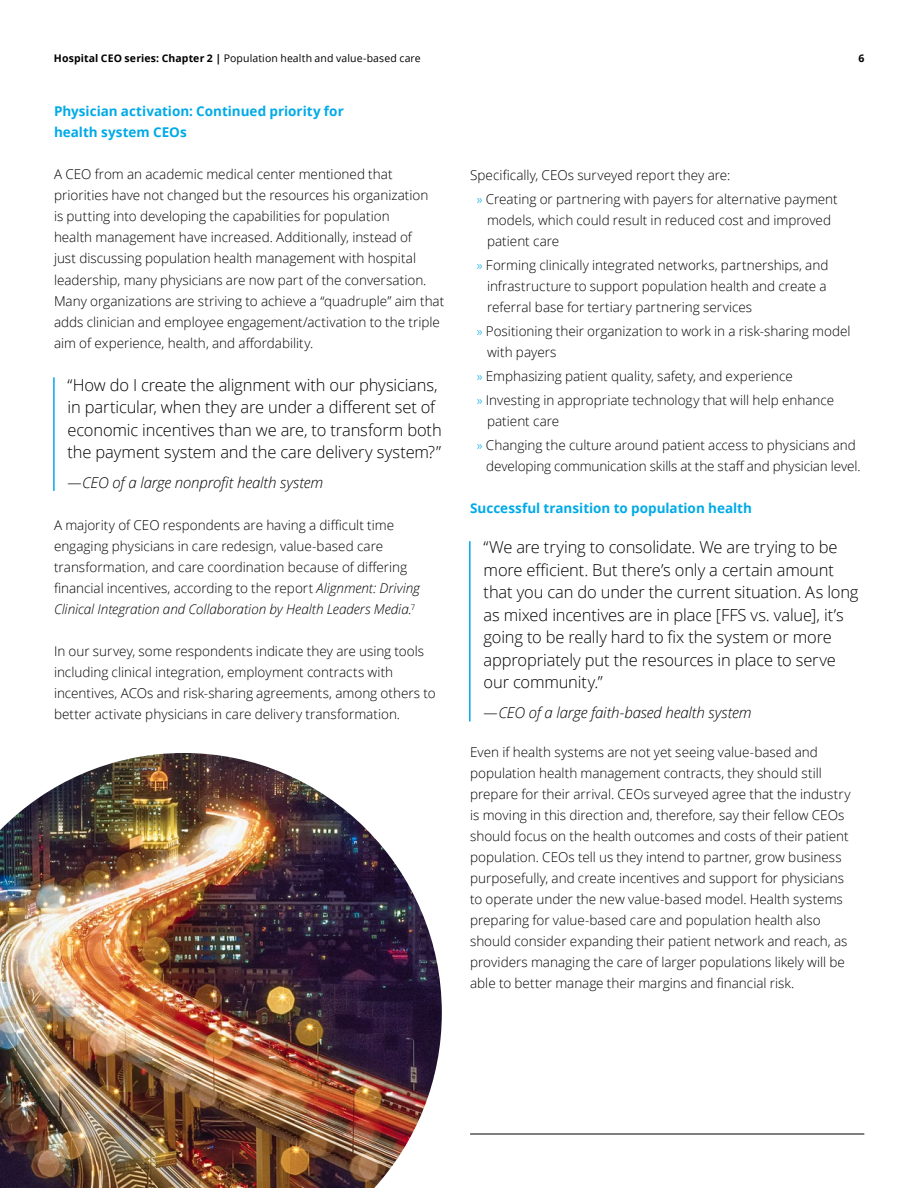
<style>
.page{position:relative;width:918px;height:1188px;background:#fff}
.page>*{position:absolute;margin:0;border:0;box-sizing:border-box;transform-origin:0 0}
.t1{font:300 16.5px/22.5px "Open Sans";letter-spacing:-.01em;color:#000}
.t2{font:italic 300 15px "Open Sans";letter-spacing:-.01em;color:#000}
.t3{font:300 13.5px/21px "Open Sans";color:#000}
.t4{font:700 13.5px/21px "Open Sans";color:#00aae7}
.t5{font:10.5px "Open Sans";letter-spacing:.01em;color:#000}
.t6{font:700 10.5px "Open Sans";color:#000}
.s1{font-weight:700}
.s2{font-style:italic}
.s3{color:#00aae7}
</style>
<div class="page">
<hr style="left:53px;top:377px;width:2px;height:114px;background:#00aae7">
<hr style="left:469px;top:541px;width:2px;height:180px;background:#00aae7">
<img style="left:0;top:753px;width:442px;height:435px">
<hr style="left:470px;top:1134px;width:394px;height:1px;background:#000">
<p class="t5" style="left:54px;top:51px;width:368px"><span class="s1">Hospital CEO series: Chapter 2 |</span> Population health and value-based care</p>
<p class="t4" style="left:54px;top:101px;width:291px">Physician activation: Continued priority for health system CEOs</p>
<p class="t3" style="left:54px;top:164px;width:392px">A CEO from an academic medical center mentioned that priorities have not changed but the resources his organization<br>is putting into developing the capabilities for population<br>health management have increased. Additionally, instead of<br>just discussing population health management with hospital leadership, many physicians are now part of the conversation.<br>Many organizations are striving to achieve a “quadruple” aim that adds clinician and employee engagement/activation to the triple aim of experience, health, and affordability.</p>
<p class="t1" style="left:68px;top:373px;width:376px">“How do I create the alignment with our physicians, in particular, when they are under a different set of economic incentives than we are, to transform both the payment system and the care delivery system?”</p>
<p class="t2" style="left:68px;top:473px;width:257px">—CEO of a large nonprofit health system</p>
<p class="t3" style="left:54px;top:515px;width:367px">A majority of CEO respondents are having a difficult time engaging physicians in care redesign, value-based care transformation, and care coordination because of differing financial incentives, according to the report <span class="s2">Alignment: Driving Clinical Integration and Collaboration by Health Leaders Media</span>.<sup>7</sup></p>
<p class="t3" style="left:54px;top:641px;width:383px">In our survey, some respondents indicate they are using tools including clinical integration, employment contracts with incentives, ACOs and risk-sharing agreements, among others to better activate physicians in care delivery transformation.</p>
<p class="t6" style="left:858px;top:51px;width:7px">6</p>
<p class="t3" style="left:477px;top:163px;width:362px;line-height:24px;text-indent:-7px">Specifically, CEOs surveyed report they are:<br><span class="s3">»</span> Creating or partnering with payers for alternative payment</p>
<p class="t3" style="left:487px;top:209px;width:346px">models, which could result in reduced cost and improved patient care</p>
<p class="t3" style="left:487px;top:254px;width:343px;text-indent:-10px"><span class="s3">»</span> Forming clinically integrated networks, partnerships, and infrastructure to support population health and create a referral base for tertiary partnering services</p>
<p class="t3" style="left:487px;top:320px;width:365px;text-indent:-10px"><span class="s3">»</span> Positioning their organization to work in a risk-sharing model with payers</p>
<p class="t3" style="left:477px;top:364px;width:359px;line-height:24px"><span class="s3">»</span> Emphasizing patient quality, safety, and experience<br><span class="s3">»</span> Investing in appropriate technology that will help enhance</p>
<p class="t3" style="left:477px;top:409px;width:381px;line-height:24px;text-indent:10px">patient care<br><span class="s3">»</span> Changing the culture around patient access to physicians and</p>
<p class="t3" style="left:486px;top:455px;width:376px">developing communication skills at the staff and physician level.</p>
<p class="t4" style="left:470px;top:497px;width:283px">Successful transition to population health</p>
<p class="t1" style="left:484px;top:536px;width:376px">“We are trying to consolidate. We are trying to be more efficient. But there’s only a certain amount that you can do under the current situation. As long as mixed incentives are in place [FFS vs. value], it’s going to be really hard to fix the system or more appropriately put the resources in place to serve our community.”</p>
<p class="t2" style="left:484px;top:703px;width:269px">—CEO of a large faith-based health system</p>
<p class="t3" style="left:470px;top:742px;width:382px">Even if health systems are not yet seeing value-based and population health management contracts, they should still prepare for their arrival. CEOs surveyed agree that the industry is moving in this direction and, therefore, say their fellow CEOs should focus on the health outcomes and costs of their patient population. CEOs tell us they intend to partner, grow business purposefully, and create incentives and support for physicians to operate under the new value-based model. Health systems preparing for value-based care and population health also should consider expanding their patient network and reach, as providers managing the care of larger populations likely will be able to better manage their margins and financial risk.</p>
</div>
